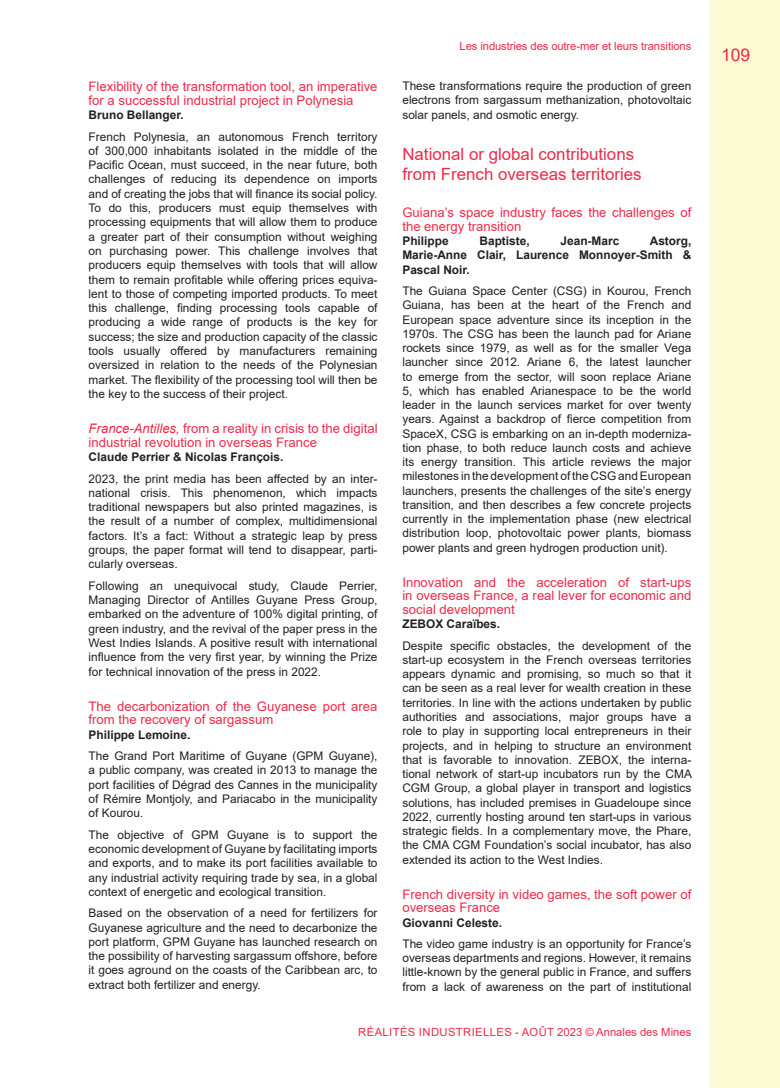
<style>
.page{position:relative;width:780px;height:1088px;background:#fff}
.page>*{position:absolute;margin:0;border:0;box-sizing:border-box;transform-origin:0 0}
.t1{font:17.5px "Arial";color:#ed2a48}
.Titre_1{font:16.88px/20.2px "Arial";color:#ed2a48}
.Titre_2_-_traduction{font:13.12px/13.8px "Arial";color:#ed2a48}
.texte_courant{font:11.88px/14.2px "Arial";color:#231f20;text-align:justify}
.texte_courant-2{font:700 11.88px/14.2px "Arial";color:#231f20;text-align:justify}
.t2{font:11.25px "Arial";letter-spacing:.035em;color:#ed2a48}
.t3{font:11.25px "Arial";color:#ed2a48}
.s1{font-style:italic}
</style>
<div class="page">
<div style="left:709px;top:0;width:71px;height:1088px;background:#fcfad2"></div>
<p class="Titre_2_-_traduction" style="left:89px;top:79px;width:290px">Flexibility of the transformation tool, an imperative for a successful industrial project in Polynesia</p>
<p class="texte_courant-2" style="left:89px;top:108px;width:97px">Bruno Bellanger.</p>
<p class="texte_courant" style="left:89px;top:129px;width:290px">French Polynesia, an autonomous French territory of 300,000 inhabitants isolated in the middle of the Pacific Ocean, must succeed, in the near future, both challenges of reducing its dependence on imports and of creating the jobs that will finance its social policy.<br>To do this, producers must equip themselves with processing equipments that will allow them to produce a greater part of their consumption without weighing on purchasing power. This challenge involves that producers equip themselves with tools that will allow them to remain profitable while offering prices equiva&shy;lent to those of competing imported products. To meet this challenge, finding processing tools capable of producing a wide range of products is the key for success; the size and production capacity of the classic tools usually offered by manufacturers remaining oversized in relation to the needs of the Polynesian market. The flexibility of the processing tool will then be the key to the success of their project.</p>
<p class="Titre_2_-_traduction" style="left:89px;top:421px;width:290px"><span class="s1">France-Antilles,</span> from a reality in crisis to the digital industrial revolution in overseas France</p>
<p class="texte_courant-2" style="left:89px;top:450px;width:196px">Claude Perrier &amp; Nicolas François.</p>
<p class="texte_courant" style="left:89px;top:471px;width:290px">2023, the print media has been affected by an inter&shy;national crisis. This phenomenon, which impacts traditional newspapers but also printed magazines, is the result of a number of complex, multidimensional factors. It’s a fact: Without a strategic leap by press groups, the paper format will tend to disappear, parti&shy;cularly overseas.</p>
<p class="texte_courant" style="left:89px;top:578px;width:290px">Following an unequivocal study, Claude Perrier, Managing Director of Antilles Guyane Press Group, embarked on the adventure of 100% digital printing, of green industry, and the revival of the paper press in the West Indies Islands. A positive result with international influence from the very first year, by winning the Prize for technical innovation of the press in 2022.</p>
<p class="Titre_2_-_traduction" style="left:89px;top:699px;width:290px">The decarbonization of the Guyanese port area from the recovery of sargassum</p>
<p class="texte_courant-2" style="left:89px;top:727px;width:103px">Philippe Lemoine.</p>
<p class="texte_courant" style="left:89px;top:749px;width:290px">The Grand Port Maritime of Guyane (GPM Guyane), a public company, was created in 2013 to manage the port facilities of Dégrad des Cannes in the municipality of Rémire Montjoly, and Pariacabo in the municipality of Kourou.</p>
<p class="texte_courant" style="left:89px;top:827px;width:290px">The objective of GPM Guyane is to support the economic development of Guyane by facilitating imports and exports, and to make its port facilities available to any industrial activity requiring trade by sea, in a global context of energetic and ecological transition.</p>
<p class="texte_courant" style="left:89px;top:906px;width:290px">Based on the observation of a need for fertilizers for Guyanese agriculture and the need to decarbonize the port platform, GPM Guyane has launched research on the possibility of harvesting sargassum offshore, before it goes aground on the coasts of the Caribbean arc, to extract both fertilizer and energy.</p>
<p class="t3" style="left:459px;top:38px;width:233px">Les industries des outre-mer et leurs transitions</p>
<p class="texte_courant" style="left:402px;top:79px;width:290px">These transformations require the production of green electrons from sargassum methanization, photovoltaic solar panels, and osmotic energy.</p>
<p class="Titre_1" style="left:402px;top:144px;width:241px">National or global contributions from French overseas territories</p>
<p class="Titre_2_-_traduction" style="left:402px;top:206px;width:290px">Guiana’s space industry faces the challenges of the energy transition</p>
<p class="texte_courant-2" style="left:402px;top:234px;width:48px">Philippe</p>
<p class="texte_courant-2" style="left:479px;top:234px;width:52px">Baptiste,</p>
<p class="texte_courant-2" style="left:560px;top:234px;width:60px">Jean-Marc</p>
<p class="texte_courant-2" style="left:402px;top:234px;width:290px;text-indent:247px">Astorg, Marie-Anne Clair, Laurence Monnoyer-Smith &amp; Pascal Noir.</p>
<p class="texte_courant" style="left:402px;top:284px;width:290px">The Guiana Space Center (CSG) in Kourou, French Guiana, has been at the heart of the French and European space adventure since its inception in the 1970s. The CSG has been the launch pad for Ariane rockets since 1979, as well as for the smaller Vega launcher since 2012. Ariane 6, the latest launcher to emerge from the sector, will soon replace Ariane 5, which has enabled Arianespace to be the world leader in the launch services market for over twenty years. Against a backdrop of fierce competition from SpaceX, CSG is embarking on an in-depth moderniza&shy;tion phase, to both reduce launch costs and achieve its energy transition. This article reviews the major milestones in the development of the CSG and European launchers, presents the challenges of the site’s energy transition, and then describes a few concrete projects currently in the implementation phase (new electrical distribution loop, photovoltaic power plants, biomass power plants and green hydrogen production unit).</p>
<p class="Titre_2_-_traduction" style="left:402px;top:575px;width:290px;text-align:justify">Innovation and the acceleration of start-ups in overseas France, a real lever for economic and social development</p>
<p class="texte_courant-2" style="left:402px;top:617px;width:99px">ZEBOX Caraïbes.</p>
<p class="texte_courant" style="left:402px;top:638px;width:291px">Despite specific obstacles, the development of the start-up ecosystem in the French overseas territories appears dynamic and promising, so much so that it can be seen as a real lever for wealth creation in these territories. In line with the actions undertaken by public authorities and associations, major groups have a role to play in supporting local entrepreneurs in their projects, and in helping to structure an environment that is favorable to innovation. ZEBOX, the interna&shy;tional network of start-up incubators run by the CMA CGM Group, a global player in transport and logistics solutions, has included premises in Guadeloupe since 2022, currently hosting around ten start-ups in various strategic fields. In a complementary move, the Phare, the CMA CGM Foundation’s social incubator, has also extended its action to the West Indies.</p>
<p class="Titre_2_-_traduction" style="left:402px;top:887px;width:290px">French diversity in video games, the soft power of overseas France</p>
<p class="texte_courant-2" style="left:402px;top:915px;width:101px">Giovanni Celeste.</p>
<p class="texte_courant" style="left:402px;top:936px;width:290px">The video game industry is an opportunity for France’s overseas departments and regions. However, it remains little-known by the general public in France, and suffers from a lack of awareness on the part of institutional</p>
<p class="t2" style="left:358px;top:1024px;width:334px">RÉALITÉS INDUSTRIELLES - AOÛT 2023 © Annales des Mines</p>
<h1 class="t1" style="left:721px;top:42px;width:31px">109</h1>
</div>
